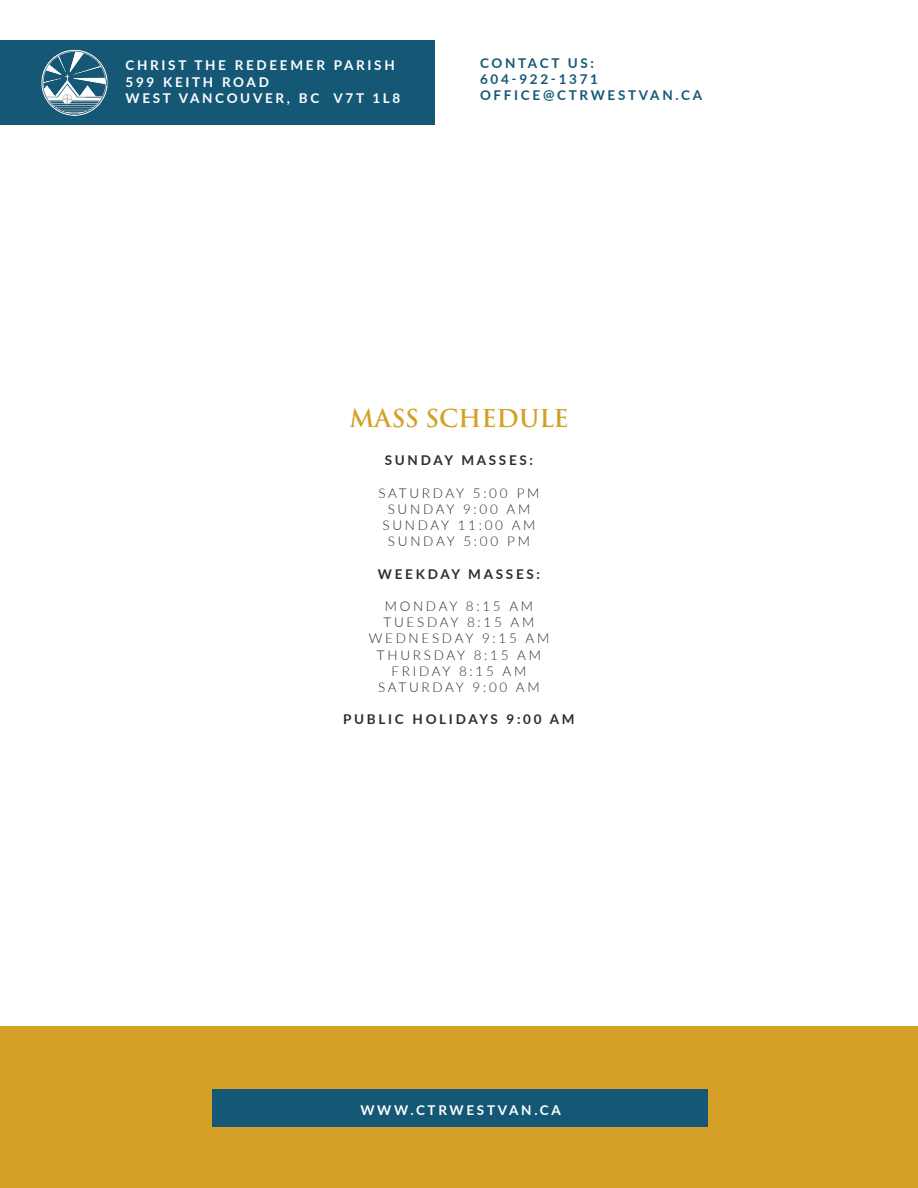
<style>
.page{position:relative;width:918px;height:1188px;background:#fff}
.page>*{position:absolute;margin:0;border:0;box-sizing:border-box;transform-origin:0 0}
.Subheadline{font:600 24px "Trajan Pro 3";color:#d4a027}
.Header_-_Align_Cente{font:300 13.5px "Lato";letter-spacing:.2em;color:#302c30}
.Header_-_Align_Cente-2{font:700 13.5px "Lato";letter-spacing:.2em;color:#fff}
.Header_-_Align_Cente-3{font:700 13.5px "Lato";letter-spacing:.2em;color:#302c30}
.Header_-_Align_Cente-4{font:700 13.5px "Lato";letter-spacing:.2em;color:#145876}
</style>
<div class="page">
<div style="left:0;top:41px;width:434px;height:84px;background:#145876"></div>
<div style="left:0;top:1026px;width:918px;height:162px;background:#d4a027"></div>
<div style="left:212px;top:1090px;width:495px;height:37px;background:#145876"></div>
<img style="left:41px;top:49px;width:67px;height:67px">
<p class="Header_-_Align_Cente-2" style="left:126px;top:56px;width:271px">CHRIST THE REDEEMER PARISH</p>
<p class="Header_-_Align_Cente-2" style="left:126px;top:72px;width:145px">599 KEITH ROAD</p>
<p class="Header_-_Align_Cente-2" style="left:126px;top:88px;width:276px">WEST VANCOUVER, BC V7T 1L8</p>
<p class="Header_-_Align_Cente-4" style="left:480px;top:53px;width:116px">CONTACT US:</p>
<p class="Header_-_Align_Cente-4" style="left:480px;top:69px;width:120px">604-922-1371</p>
<p class="Header_-_Align_Cente-4" style="left:480px;top:86px;width:224px">OFFICE@CTRWESTVAN.CA</p>
<p class="Subheadline" style="left:349px;top:401px;width:221px">MASS SCHEDULE</p>
<p class="Header_-_Align_Cente-3" style="left:385px;top:450px;width:150px">SUNDAY MASSES:</p>
<p class="Header_-_Align_Cente" style="left:379px;top:483px;width:162px">SATURDAY 5:00 PM</p>
<p class="Header_-_Align_Cente" style="left:388px;top:499px;width:144px">SUNDAY 9:00 AM</p>
<p class="Header_-_Align_Cente" style="left:382px;top:516px;width:155px">SUNDAY 11:00 AM</p>
<p class="Header_-_Align_Cente" style="left:388px;top:532px;width:144px">SUNDAY 5:00 PM</p>
<p class="Header_-_Align_Cente-3" style="left:378px;top:564px;width:164px">WEEKDAY MASSES:</p>
<p class="Header_-_Align_Cente" style="left:385px;top:597px;width:150px">MONDAY 8:15 AM</p>
<p class="Header_-_Align_Cente" style="left:384px;top:613px;width:152px">TUESDAY 8:15 AM</p>
<p class="Header_-_Align_Cente" style="left:369px;top:629px;width:182px">WEDNESDAY 9:15 AM</p>
<p class="Header_-_Align_Cente" style="left:377px;top:645px;width:166px">THURSDAY 8:15 AM</p>
<p class="Header_-_Align_Cente" style="left:392px;top:661px;width:136px">FRIDAY 8:15 AM</p>
<p class="Header_-_Align_Cente" style="left:378px;top:678px;width:163px">SATURDAY 9:00 AM</p>
<p class="Header_-_Align_Cente-3" style="left:343px;top:709px;width:233px">PUBLIC HOLIDAYS 9:00 AM</p>
<p class="Header_-_Align_Cente-2" style="left:360px;top:1100px;width:202px">WWW.CTRWESTVAN.CA</p>
</div>
